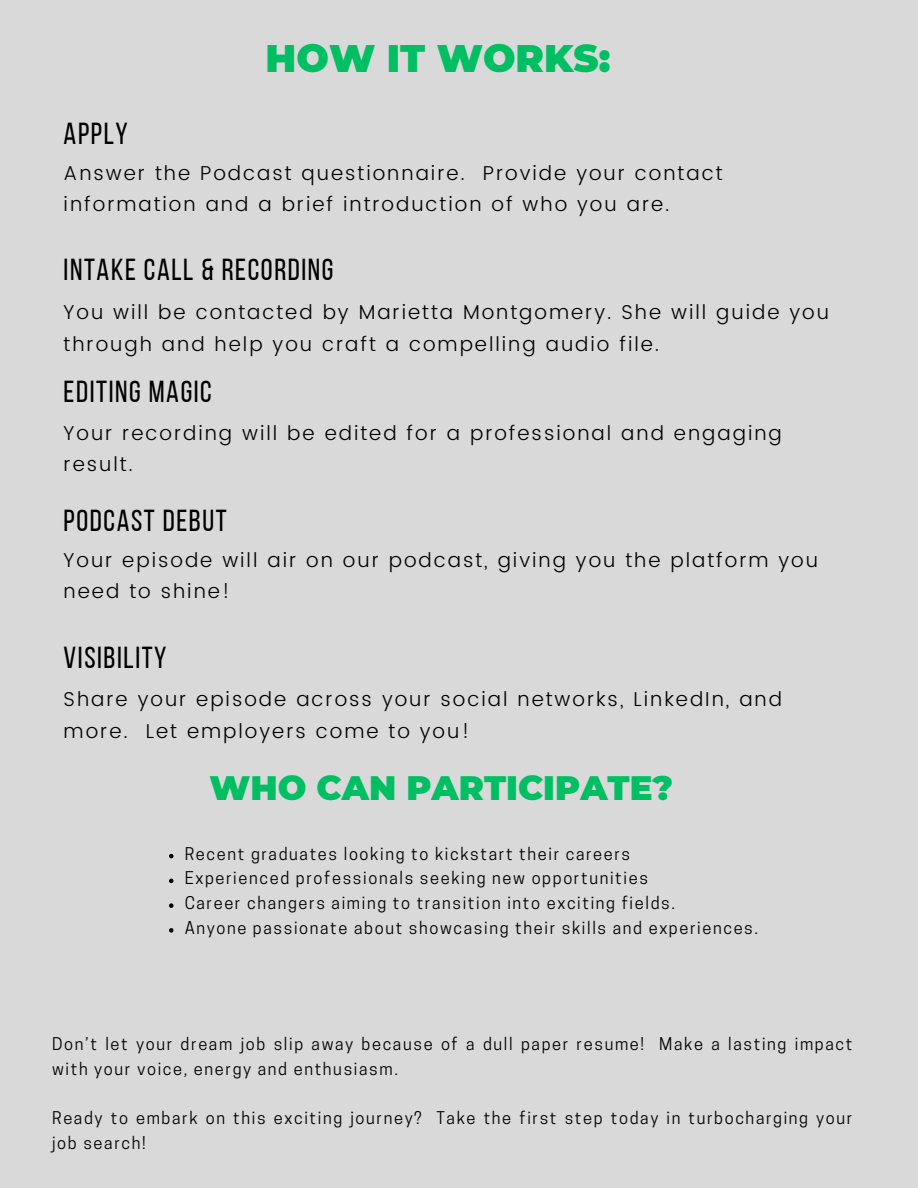
<style>
.page{position:relative;width:918px;height:1188px;background:#d9d9d9}
.page>*{position:absolute;margin:0;border:0;box-sizing:border-box;transform-origin:0 0}
.t1{font:900 38.4px "Montserrat";color:#00bf63}
.t2{font:900 33.9px "Montserrat";color:#00bf63}
.t3{font:30.3px "Bebas Neue";letter-spacing:.055em;color:#000}
.t4{font:300 20.1px/31.5px "Poppins";letter-spacing:.1em;color:#000}
.t5{font:16.5px/24.8px "Cooper Hewitt";letter-spacing:.1em;color:#000}
</style>
<div class="page">
<svg style="left:169px;top:854px;width:5px;height:4px"></svg>
<svg style="left:169px;top:879px;width:5px;height:4px"></svg>
<svg style="left:169px;top:903px;width:5px;height:5px"></svg>
<svg style="left:169px;top:928px;width:5px;height:5px"></svg>
<p class="t1" style="left:266px;top:35px;width:346px">HOW IT WORKS:</p>
<p class="t3" style="left:64px;top:121px;width:66px">APPLY</p>
<p class="t4" style="left:64px;top:157px;width:660px">Answer the Podcast questionnaire. Provide your contact information and a brief introduction of who you are.</p>
<p class="t3" style="left:64px;top:258px;width:271px">INTAKE CALL &amp; RECORDING</p>
<p class="t4" style="left:64px;top:296px;width:767px">You will be contacted by Marietta Montgomery. She will guide you through and help you craft a compelling audio file.</p>
<p class="t3" style="left:64px;top:380px;width:150px">EDITING MAGIC</p>
<p class="t4" style="left:64px;top:417px;width:720px">Your recording will be edited for a professional and engaging result.</p>
<p class="t3" style="left:64px;top:508px;width:165px">PODCAST DEBUT</p>
<p class="t4" style="left:64px;top:544px;width:756px">Your episode will air on our podcast, giving you the platform you need to shine!</p>
<p class="t3" style="left:64px;top:645px;width:104px">VISIBILITY</p>
<p class="t4" style="left:64px;top:684px;width:720px">Share your episode across your social networks, LinkedIn, and more. Let employers come to you!</p>
<p class="t2" style="left:210px;top:767px;width:465px">WHO CAN PARTICIPATE?</p>
<p class="t5" style="left:185px;top:843px;width:447px">Recent graduates looking to kickstart their careers</p>
<p class="t5" style="left:185px;top:868px;width:465px">Experienced professionals seeking new opportunities</p>
<p class="t5" style="left:185px;top:893px;width:492px">Career changers aiming to transition into exciting fields.</p>
<p class="t5" style="left:185px;top:917px;width:575px">Anyone passionate about showcasing their skills and experiences.</p>
<p class="t5" style="left:52px;top:1034px;width:802px">Don’t let your dream job slip away because of a dull paper resume! Make a lasting impact with your voice, energy and enthusiasm.</p>
<p class="t5" style="left:52px;top:1108px;width:802px">Ready to embark on this exciting journey? Take the first step today in turbocharging your job search!</p>
</div>
